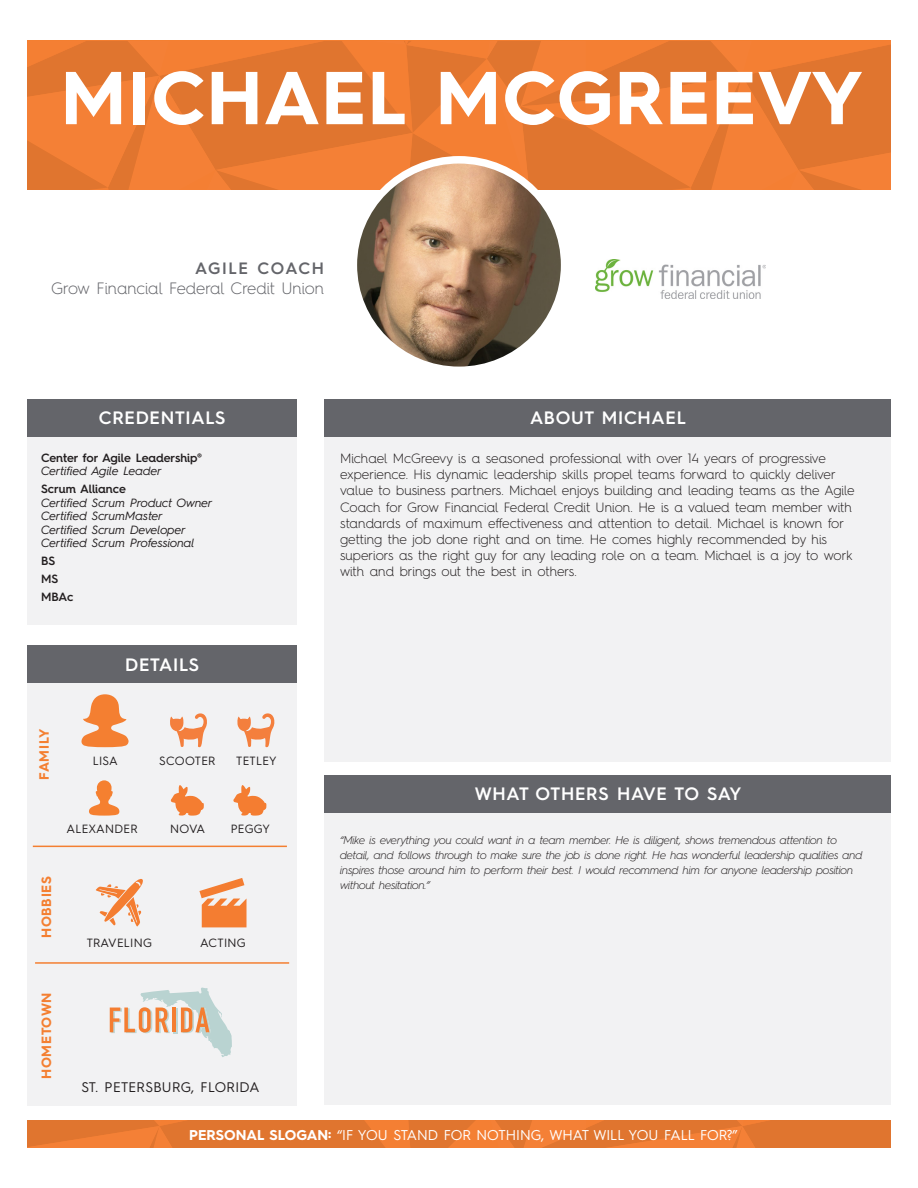
<style>
.page{position:relative;width:918px;height:1188px;background:#fff}
.page>*{position:absolute;margin:0;border:0;box-sizing:border-box;transform-origin:0 0}
.t1{font:700 75px "Hurme Geometric Sans 4";letter-spacing:.02em;color:#fff}
.t2{font:600 18px "Hurme Geometric Sans 4";letter-spacing:.04em;color:#fff}
.t3{font:300 16.5px "Hurme Geometric Sans 4";letter-spacing:-.005em;color:#64656a}
.t4{font:600 16.5px "Hurme Geometric Sans 4";letter-spacing:.1em;color:#64656a}
.t5{font:14.25px "Hurme Geometric Sans 4";color:#fff}
.t6{font:13.95px "Hurme Geometric Sans 4";letter-spacing:.025em;color:#231f20}
.t7{font:300 13.5px/16.2px "Hurme Geometric Sans 4";letter-spacing:-.005em;color:#231f20}
.t8{font:700 13.5px "Hurme Geometric Sans 4";letter-spacing:.05em;color:#f47f31}
.t9{font:italic 12px "Hurme Geometric Sans 4";color:#231f20}
.t10{font:600 12px/18px "Hurme Geometric Sans 4";letter-spacing:-.005em;color:#231f20}
.t11{font:12px "Hurme Geometric Sans 4";letter-spacing:.025em;color:#231f20}
.t12{font:italic 300 11.25px/15px "Hurme Geometric Sans 4";letter-spacing:-.025em;color:#231f20}
.s1{font-weight:400;font-style:italic}
.s2{font-weight:700}
</style>
<div class="page">
<div style="left:324px;top:808px;width:567px;height:297px;background:#f2f2f3"></div>
<div style="left:27px;top:683px;width:270px;height:422px;background:#f2f2f3"></div>
<div style="left:324px;top:437px;width:567px;height:324px;background:#f2f2f3"></div>
<svg style="left:27px;top:1120px;width:864px;height:28px;background:#e57830"></svg>
<svg style="left:27px;top:41px;width:864px;height:149px;background:#e97a31"></svg>
<div style="left:27px;top:437px;width:269px;height:187px;background:#f2f2f3"></div>
<div style="left:27px;top:400px;width:270px;height:37px;background:#64656a"></div>
<div style="left:324px;top:400px;width:567px;height:37px;background:#64656a"></div>
<div style="left:350px;top:156px;width:218px;height:218px;background:#fff;border-radius:50%"></div>
<div style="left:27px;top:646px;width:270px;height:37px;background:#64656a"></div>
<hr style="left:35px;top:962px;width:254px;height:2px;background:#f47f31">
<img style="left:595px;top:259px;width:171px;height:39px">
<hr style="left:33px;top:846px;width:254px;height:1px;background:#f47f31">
<div style="left:324px;top:776px;width:567px;height:37px;background:#64656a"></div>
<svg style="left:89px;top:780px;width:31px;height:36px"></svg>
<svg style="left:81px;top:694px;width:48px;height:53px"></svg>
<svg style="left:170px;top:713px;width:37px;height:35px"></svg>
<svg style="left:110px;top:987px;width:122px;height:70px"></svg>
<svg style="left:95px;top:879px;width:48px;height:48px"></svg>
<svg style="left:233px;top:785px;width:33px;height:31px"></svg>
<svg style="left:199px;top:878px;width:48px;height:49px"></svg>
<svg style="left:170px;top:785px;width:34px;height:31px"></svg>
<svg style="left:237px;top:713px;width:38px;height:35px"></svg>
<img style="left:357px;top:164px;width:204px;height:203px;border-radius:102px">
<p class="t1" style="left:61px;top:45px;width:804px">MICHAEL MCGREEVY</p>
<p class="t4" style="left:195px;top:257px;width:130px">AGILE COACH</p>
<p class="t3" style="left:51px;top:277px;width:275px">Grow Financial Federal Credit Union</p>
<p class="t2" style="left:99px;top:405px;width:128px">CREDENTIALS</p>
<p class="t2" style="left:530px;top:405px;width:157px">ABOUT MICHAEL</p>
<p class="t10" style="left:41px;top:451px;width:162px;line-height:13.5px">Center for Agile Leadership®<br><span class="s1">Certified Agile Leader</span></p>
<p class="t10" style="left:41px;top:480px;width:86px">Scrum Alliance</p>
<p class="t9" style="left:41px;top:494px;width:173px">Certified Scrum Product Owner</p>
<p class="t9" style="left:41px;top:508px;width:123px">Certified ScrumMaster</p>
<p class="t9" style="left:41px;top:521px;width:146px">Certified Scrum Developer</p>
<p class="t9" style="left:41px;top:535px;width:155px">Certified Scrum Professional</p>
<p class="t10" style="left:41px;top:552px;width:34px">BS<br>MS<br>MBAc</p>
<p class="t2" style="left:125px;top:652px;width:75px">DETAILS</p>
<p class="t8" style="left:35px;top:780px;width:52px;rotate:-90deg">FAMILY</p>
<p class="t11" style="left:93px;top:752px;width:27px">LISA</p>
<p class="t11" style="left:159px;top:752px;width:58px">SCOOTER</p>
<p class="t11" style="left:236px;top:752px;width:42px">TETLEY</p>
<p class="t11" style="left:67px;top:820px;width:73px">ALEXANDER</p>
<p class="t11" style="left:170px;top:820px;width:37px">NOVA</p>
<p class="t11" style="left:231px;top:820px;width:41px">PEGGY</p>
<p class="t8" style="left:37px;top:938px;width:64px;rotate:-90deg">HOBBIES</p>
<p class="t11" style="left:87px;top:934px;width:67px">TRAVELING</p>
<p class="t11" style="left:200px;top:934px;width:47px">ACTING</p>
<p class="t8" style="left:37px;top:1079px;width:88px;rotate:-90deg">HOMETOWN</p>
<p class="t6" style="left:81px;top:1078px;width:180px">ST. PETERSBURG, FLORIDA</p>
<p class="t7" style="left:340px;top:450px;width:516px">Michael McGreevy is a seasoned professional with over 14 years of progressive experience. His dynamic leadership skills propel teams forward to quickly deliver value to business partners. Michael enjoys building and leading teams as the Agile Coach for Grow Financial Federal Credit Union. He is a valued team member with standards of maximum effectiveness and attention to detail. Michael is known for getting the job done right and on time. He comes highly recommended by his superiors as the right guy for any leading role on a team. Michael is a joy to work with and brings out the best in others.</p>
<p class="t2" style="left:475px;top:781px;width:268px">WHAT OTHERS HAVE TO SAY</p>
<p class="t12" style="left:340px;top:832px;width:524px">“Mike is everything you could want in a team member. He is diligent, shows tremendous attention to detail, and follows through to make sure the job is done right. He has wonderful leadership qualities and inspires those around him to perform their best. I would recommend him for anyone leadership position without hesitation.”</p>
<p class="t5" style="left:189px;top:1125px;width:550px"><span class="s2">PERSONAL SLOGAN:</span> “IF YOU STAND FOR NOTHING, WHAT WILL YOU FALL FOR?”</p>
</div>
